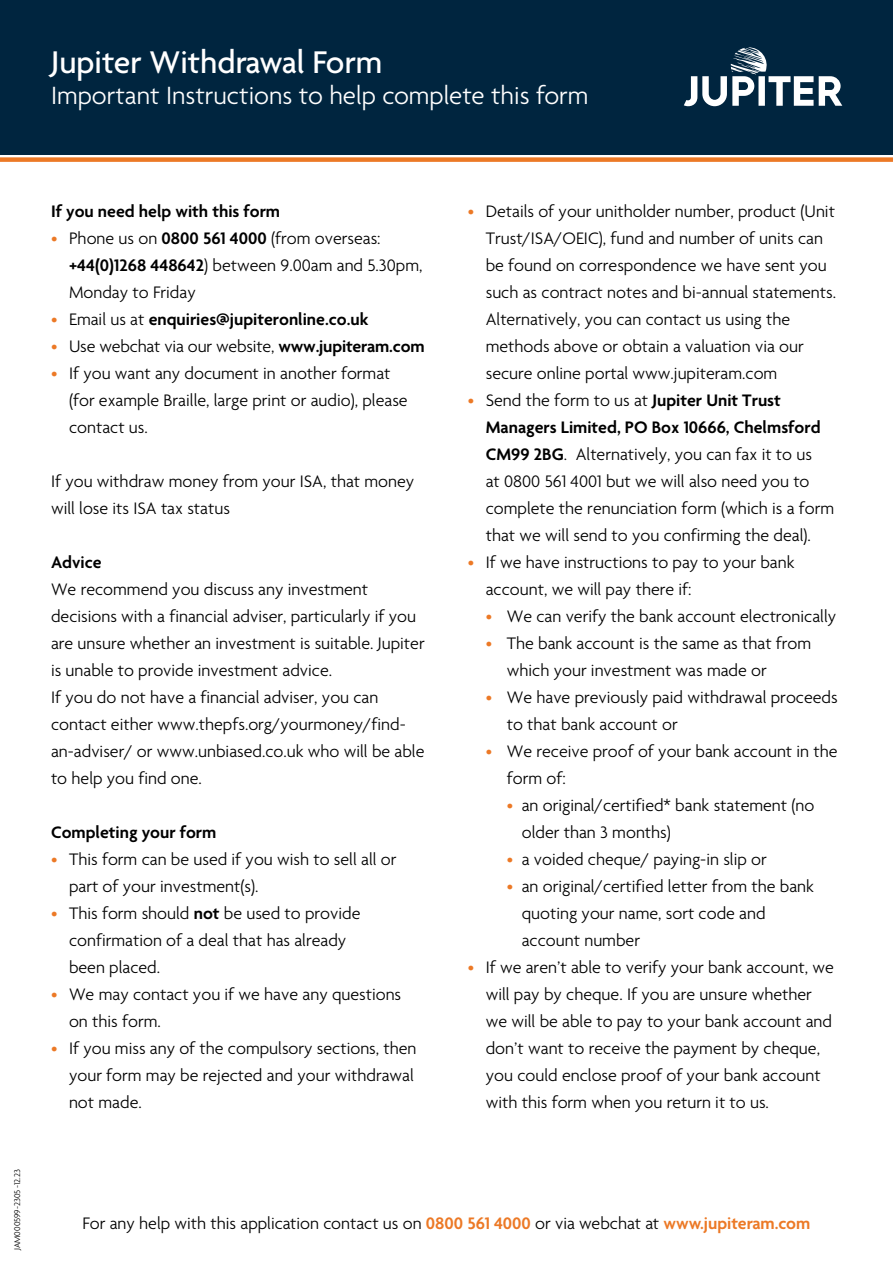
<style>
.page{position:relative;width:893px;height:1263px;background:#fff}
.page>*{position:absolute;margin:0;border:0;box-sizing:border-box;transform-origin:0 0}
.t1{font:500 33.9px "Agenda";color:#fff}
.t2{font:300 27px "Agenda";color:#fff}
.t3{font:300 18px/27px "Agenda";color:#000}
.t4{font:600 18px "Agenda";color:#000}
.t5{font:300 9px "Agenda";color:#000}
.s1{color:#ec7926}
.s2{font-weight:600}
.s3{font-weight:300;color:#ec7926}
.s4{font-weight:300}
.s5{font-weight:600;color:#ec7926}
</style>
<div class="page">
<div style="left:0;top:157px;width:893px;height:5px;background:#ec7926"></div>
<div style="left:0;top:0;width:893px;height:154px;background:#00253f"></div>
<svg style="left:684px;top:47px;width:158px;height:60px"></svg>
<p class="t1" style="left:51px;top:44px;width:333px">Jupiter Withdrawal Form</p>
<p class="t2" style="left:51px;top:81px;width:539px">Important Instructions to help complete this form</p>
<p class="t5" style="left:13px;top:1250px;width:83px;rotate:-90deg">JAM000599-2305 -12.23</p>
<p class="t4" style="left:51px;top:202px;width:231px">If you need help with this form</p>
<p class="t3" style="left:69px;top:226px;width:355px;text-indent:-18px"><span class="s1">•</span> Phone us on <span class="s2">0800 561 4000</span> (from overseas: <span class="s2">+44(0)1268 448642</span>) between 9.00am and 5.30pm,<br>Monday to Friday</p>
<p class="t4" style="left:51px;top:310px;width:319px"><span class="s3">•</span> <span class="s4">Email us at</span> enquiries@jupiteronline.co.uk</p>
<p class="t3" style="left:51px;top:334px;width:375px"><span class="s1">•</span> Use webchat via our website, <span class="s2">www.jupiteram.com</span></p>
<p class="t3" style="left:69px;top:361px;width:340px;text-indent:-18px"><span class="s1">•</span> If you want any document in another format (for example Braille, large print or audio), please contact us.</p>
<p class="t3" style="left:51px;top:469px;width:365px">If you withdraw money from your ISA, that money will lose its ISA tax status</p>
<p class="t4" style="left:51px;top:553px;width:52px">Advice</p>
<p class="t3" style="left:51px;top:577px;width:375px">We recommend you discuss any investment decisions with a financial adviser, particularly if you are unsure whether an investment is suitable. Jupiter is unable to provide investment advice.</p>
<p class="t3" style="left:51px;top:685px;width:375px">If you do not have a financial adviser, you can contact either www.thepfs.org/yourmoney/find&shy;an-adviser/ or www.unbiased.co.uk who will be able to help you find one.</p>
<p class="t4" style="left:51px;top:823px;width:167px">Completing your form</p>
<p class="t3" style="left:69px;top:847px;width:329px;text-indent:-18px"><span class="s1">•</span> This form can be used if you wish to sell all or part of your investment(s).</p>
<p class="t3" style="left:69px;top:901px;width:293px;text-indent:-18px"><span class="s1">•</span> This form should <span class="s2">not</span> be used to provide confirmation of a deal that has already been placed.</p>
<p class="t3" style="left:69px;top:982px;width:334px;text-indent:-18px"><span class="s1">•</span> We may contact you if we have any questions on this form.</p>
<p class="t3" style="left:69px;top:1036px;width:349px;text-indent:-18px"><span class="s1">•</span> If you miss any of the compulsory sections, then your form may be rejected and your withdrawal not made.</p>
<p class="t3" style="left:486px;top:199px;width:352px;text-indent:-18px"><span class="s1">•</span> Details of your unitholder number, product (Unit Trust/ISA/OEIC), fund and number of units can be found on correspondence we have sent you such as contract notes and bi-annual statements.<br>Alternatively, you can contact us using the methods above or obtain a valuation via our secure online portal www.jupiteram.com</p>
<p class="t3" style="left:486px;top:388px;width:350px;text-indent:-18px"><span class="s1">•</span> Send the form to us at <span class="s2">Jupiter Unit Trust Managers Limited, PO Box 10666, Chelmsford CM99 2BG</span>. Alternatively, you can fax it to us<br>at 0800 561 4001 but we will also need you to complete the renunciation form (which is a form that we will send to you confirming the deal).</p>
<p class="t3" style="left:486px;top:550px;width:310px;text-indent:-18px"><span class="s1">•</span> If we have instructions to pay to your bank account, we will pay there if:</p>
<p class="t3" style="left:486px;top:604px;width:352px"><span class="s1">•</span> We can verify the bank account electronically</p>
<p class="t3" style="left:507px;top:631px;width:306px;text-indent:-21px"><span class="s1">•</span> The bank account is the same as that from which your investment was made or</p>
<p class="t3" style="left:507px;top:685px;width:332px;text-indent:-21px"><span class="s1">•</span> We have previously paid withdrawal proceeds to that bank account or</p>
<p class="t3" style="left:507px;top:739px;width:332px;text-indent:-21px"><span class="s1">•</span> We receive proof of your bank account in the form of:</p>
<p class="t3" style="left:522px;top:793px;width:294px;text-indent:-15px"><span class="s1">•</span> an original/certified* bank statement (no older than 3 months)</p>
<p class="t3" style="left:507px;top:847px;width:261px"><span class="s1">•</span> a voided cheque/ paying-in slip or</p>
<p class="t3" style="left:522px;top:874px;width:294px;text-indent:-15px"><span class="s1">•</span> an original/certified letter from the bank quoting your name, sort code and account number</p>
<p class="t3" style="left:486px;top:955px;width:350px;text-indent:-18px"><span class="s1">•</span> If we aren’t able to verify your bank account, we will pay by cheque. If you are unsure whether we will be able to pay to your bank account and don’t want to receive the payment by cheque, you could enclose proof of your bank account with this form when you return it to us.</p>
<p class="t3" style="left:83px;top:1211px;width:729px">For any help with this application contact us on <span class="s5">0800 561 4000</span> or via webchat at <span class="s5">www.jupiteram.com</span></p>
</div>
